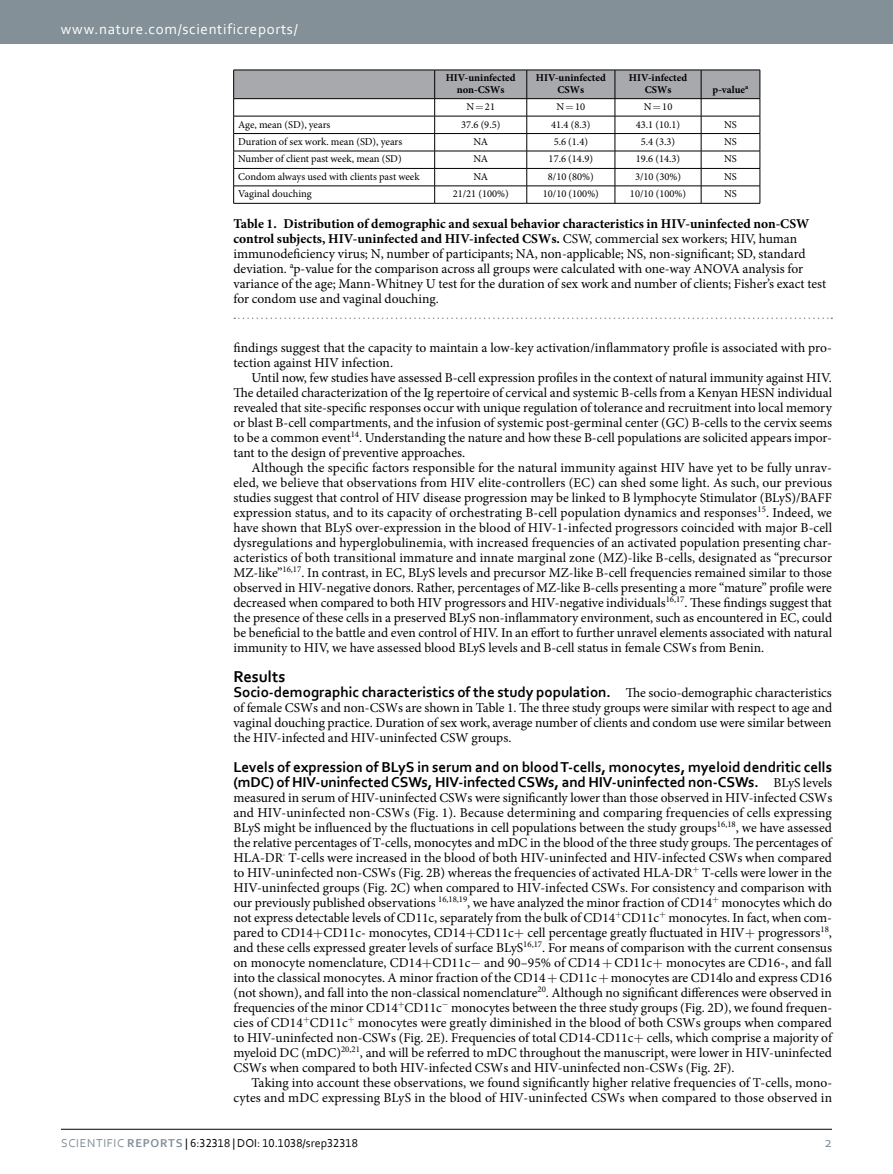
<style>
.page{position:relative;width:893px;height:1174px;background:#fff}
.page>*{position:absolute;margin:0;border:0;box-sizing:border-box;transform-origin:0 0}
.t1{font:700 16.5px "Corbel";color:#000}
.t2{font:700 15px/15px "Corbel";color:#000}
.t3{font:15px "Corbel";letter-spacing:.045em;color:#fff}
.t4{font:15px "Corbel";color:#839097}
.t5{font:13.5px/15px "Minion Pro";color:#000;text-align:justify}
.t6{font:12px "Corbel";color:#000}
.t7{font:10.5px "Minion Pro";color:#000}
.t8{font:700 10.5px/11.2px "Minion Pro";color:#000;text-align:center}
.s1{font-weight:700}
.s2{font-family:"Minion Pro";font-weight:400;font-size:13.5px}
.s3{color:#839097}
.s4{font-weight:700;color:#839097}
</style>
<div class="page">
<div style="left:0;top:0;width:893px;height:43px;background:#839097"></div>
<hr style="left:61px;top:1129px;width:771px;height:1px;background:#000">
<svg style="left:234px;top:317px;width:598px;height:2px"></svg>
<hr style="left:233px;top:203px;width:202px;height:1px;background:#000">
<hr style="left:435px;top:203px;width:92px;height:1px;background:#000">
<hr style="left:527px;top:203px;width:88px;height:1px;background:#000">
<hr style="left:615px;top:203px;width:86px;height:1px;background:#000">
<hr style="left:701px;top:203px;width:59px;height:1px;background:#000">
<svg style="left:233px;top:70px;width:528px;height:133px"></svg>
<p class="t3" style="left:61px;top:19px;width:238px">www.nature.com/scientificreports/</p>
<p class="t8" style="left:446px;top:72px;width:71px">HIV-uninfected non-CSWs</p>
<p class="t8" style="left:536px;top:72px;width:71px">HIV-uninfected<br>CSWs</p>
<p class="t8" style="left:629px;top:72px;width:60px">HIV-infected<br>CSWs</p>
<p class="t8" style="left:713px;top:84px;width:37px">p-value<sup>a</sup></p>
<p class="t7" style="left:466px;top:100px;width:30px">N 21</p>
<p class="t7" style="left:556px;top:100px;width:30px">N 10</p>
<p class="t7" style="left:644px;top:100px;width:30px">N 10</p>
<p class="t7" style="left:238px;top:117px;width:94px">Age, mean (SD), years</p>
<p class="t7" style="left:461px;top:117px;width:41px">37.6 (9.5)</p>
<p class="t7" style="left:551px;top:117px;width:41px">41.4 (8.3)</p>
<p class="t7" style="left:636px;top:117px;width:46px">43.1 (10.1)</p>
<p class="t7" style="left:724px;top:117px;width:14px">NS</p>
<p class="t7" style="left:238px;top:135px;width:166px">Duration of sex work. mean (SD), years</p>
<p class="t7" style="left:473px;top:135px;width:16px">NA</p>
<p class="t7" style="left:554px;top:135px;width:36px">5.6 (1.4)</p>
<p class="t7" style="left:641px;top:135px;width:36px">5.4 (3.3)</p>
<p class="t7" style="left:724px;top:135px;width:14px">NS</p>
<p class="t7" style="left:238px;top:152px;width:165px">Number of client past week, mean (SD)</p>
<p class="t7" style="left:473px;top:152px;width:16px">NA</p>
<p class="t7" style="left:549px;top:152px;width:46px">17.6 (14.9)</p>
<p class="t7" style="left:636px;top:152px;width:46px">19.6 (14.3)</p>
<p class="t7" style="left:724px;top:152px;width:14px">NS</p>
<p class="t7" style="left:238px;top:169px;width:183px">Condom always used with clients past week</p>
<p class="t7" style="left:473px;top:169px;width:16px">NA</p>
<p class="t7" style="left:548px;top:169px;width:48px">8/10 (80%)</p>
<p class="t7" style="left:635px;top:169px;width:48px">3/10 (30%)</p>
<p class="t7" style="left:724px;top:169px;width:14px">NS</p>
<p class="t7" style="left:238px;top:187px;width:75px">Vaginal douching</p>
<p class="t7" style="left:453px;top:187px;width:58px">21/21 (100%)</p>
<p class="t7" style="left:543px;top:187px;width:58px">10/10 (100%)</p>
<p class="t7" style="left:630px;top:187px;width:58px">10/10 (100%)</p>
<p class="t7" style="left:724px;top:187px;width:14px">NS</p>
<p class="t5" style="left:233px;top:216px;width:594px;text-align:left"><span class="s1">Table 1. Distribution of demographic and sexual behavior characteristics in HIV-uninfected non-CSW control subjects, HIV-uninfected and HIV-infected CSWs.</span> CSW, commercial sex workers; HIV, human immunodeficiency virus; N, number of participants; NA, non-applicable; NS, non-significant; SD, standard deviation. <sup>a</sup>p-value for the comparison across all groups were calculated with one-way ANOVA analysis for variance of the age; Mann-Whitney U test for the duration of sex work and number of clients; Fisher’s exact test for condom use and vaginal douching.</p>
<p class="t5" style="left:233px;top:340px;width:600px">findings suggest that the capacity to maintain a low-key activation/inflammatory profile is associated with pro&shy;tection against HIV infection.</p>
<p class="t5" style="left:233px;top:370px;width:600px;text-indent:18px">Until now, few studies have assessed B-cell expression profiles in the context of natural immunity against HIV.<br>The detailed characterization of the Ig repertoire of cervical and systemic B-cells from a Kenyan HESN individual revealed that site-specific responses occur with unique regulation of tolerance and recruitment into local memory or blast B-cell compartments, and the infusion of systemic post-germinal center (GC) B-cells to the cervix seems to be a common event<sup>14</sup>. Understanding the nature and how these B-cell populations are solicited appears impor&shy;tant to the design of preventive approaches.</p>
<p class="t5" style="left:233px;top:460px;width:600px;text-indent:18px">Although the specific factors responsible for the natural immunity against HIV have yet to be fully unrav&shy;eled, we believe that observations from HIV elite-controllers (EC) can shed some light. As such, our previous studies suggest that control of HIV disease progression may be linked to B lymphocyte Stimulator (BLyS)/BAFF expression status, and to its capacity of orchestrating B-cell population dynamics and responses<sup>15</sup>. Indeed, we have shown that BLyS over-expression in the blood of HIV-1-infected progressors coincided with major B-cell dysregulations and hyperglobulinemia, with increased frequencies of an activated population presenting char&shy;acteristics of both transitional immature and innate marginal zone (MZ)-like B-cells, designated as “precursor MZ-like”<sup>16,17</sup>. In contrast, in EC, BLyS levels and precursor MZ-like B-cell frequencies remained similar to those observed in HIV-negative donors. Rather, percentages of MZ-like B-cells presenting a more “mature” profile were decreased when compared to both HIV progressors and HIV-negative individuals<sup>16,17</sup>. These findings suggest that the presence of these cells in a preserved BLyS non-inflammatory environment, such as encountered in EC, could be beneficial to the battle and even control of HIV. In an effort to further unravel elements associated with natural immunity to HIV, we have assessed blood BLyS levels and B-cell status in female CSWs from Benin.</p>
<p class="t1" style="left:233px;top:666px;width:53px">Results</p>
<p class="t2" style="left:233px;top:684px;width:600px">Socio-demographic characteristics of the study population. <span class="s2">The socio-demographic characteristics</span></p>
<p class="t5" style="left:233px;top:700px;width:600px">of female CSWs and non-CSWs are shown in Table 1. The three study groups were similar with respect to age and vaginal douching practice. Duration of sex work, average number of clients and condom use were similar between the HIV-infected and HIV-uninfected CSW groups.</p>
<p class="t2" style="left:233px;top:758px;width:600px">Levels of expression of BLyS in serum and on blood T-cells, monocytes, myeloid dendritic cells (mDC) of HIV-uninfected CSWs, HIV-infected CSWs, and HIV-uninfected non-CSWs. <span class="s2">BLyS levels</span></p>
<p class="t5" style="left:233px;top:789px;width:600px">measured in serum of HIV-uninfected CSWs were significantly lower than those observed in HIV-infected CSWs and HIV-uninfected non-CSWs (Fig. 1). Because determining and comparing frequencies of cells expressing BLyS might be influenced by the fluctuations in cell populations between the study groups<sup>16,18</sup>, we have assessed the relative percentages of T-cells, monocytes and mDC in the blood of the three study groups. The percentages of HLA-DR<sup>-</sup> T-cells were increased in the blood of both HIV-uninfected and HIV-infected CSWs when compared to HIV-uninfected non-CSWs (Fig. 2B) whereas the frequencies of activated HLA-DR T-cells were lower in the HIV-uninfected groups (Fig. 2C) when compared to HIV-infected CSWs. For consistency and comparison with our previously published observations <sup>16,18,19</sup>, we have analyzed the minor fraction of CD14 monocytes which do not express detectable levels of CD11c, separately from the bulk of CD14 CD11c monocytes. In fact, when com&shy;pared to CD14 CD11c- monocytes, CD14 CD11c cell percentage greatly fluctuated in HIV progressors<sup>18</sup>, and these cells expressed greater levels of surface BLyS<sup>16,17</sup>. For means of comparison with the current consensus on monocyte nomenclature, CD14 CD11c− and 90–95% of CD14 CD11c monocytes are CD16-, and fall into the classical monocytes. A minor fraction of the CD14 CD11c monocytes are CD14lo and express CD16 (not shown), and fall into the non-classical nomenclature<sup>20</sup>. Although no significant differences were observed in frequencies of the minor CD14 CD11c− monocytes between the three study groups (Fig. 2D), we found frequen&shy;cies of CD14 CD11c monocytes were greatly diminished in the blood of both CSWs groups when compared to HIV-uninfected non-CSWs (Fig. 2E). Frequencies of total CD14-CD11c cells, which comprise a majority of myeloid DC (mDC)<sup>20,21</sup>, and will be referred to mDC throughout the manuscript, were lower in HIV-uninfected CSWs when compared to both HIV-infected CSWs and HIV-uninfected non-CSWs (Fig. 2F).</p>
<p class="t5" style="left:233px;top:1074px;width:600px;text-align:right">Taking into account these observations, we found significantly higher relative frequencies of T-cells, mono&shy;cytes and mDC expressing BLyS in the blood of HIV-uninfected CSWs when compared to those observed in</p>
<p class="t6" style="left:61px;top:1135px;width:298px"><span class="s3">Scientific</span> <span class="s4">Reports</span> | 6:32318 | DOI: 10.1038/srep32318</p>
<p class="t4" style="left:824px;top:1132px;width:9px">2</p>
</div>
